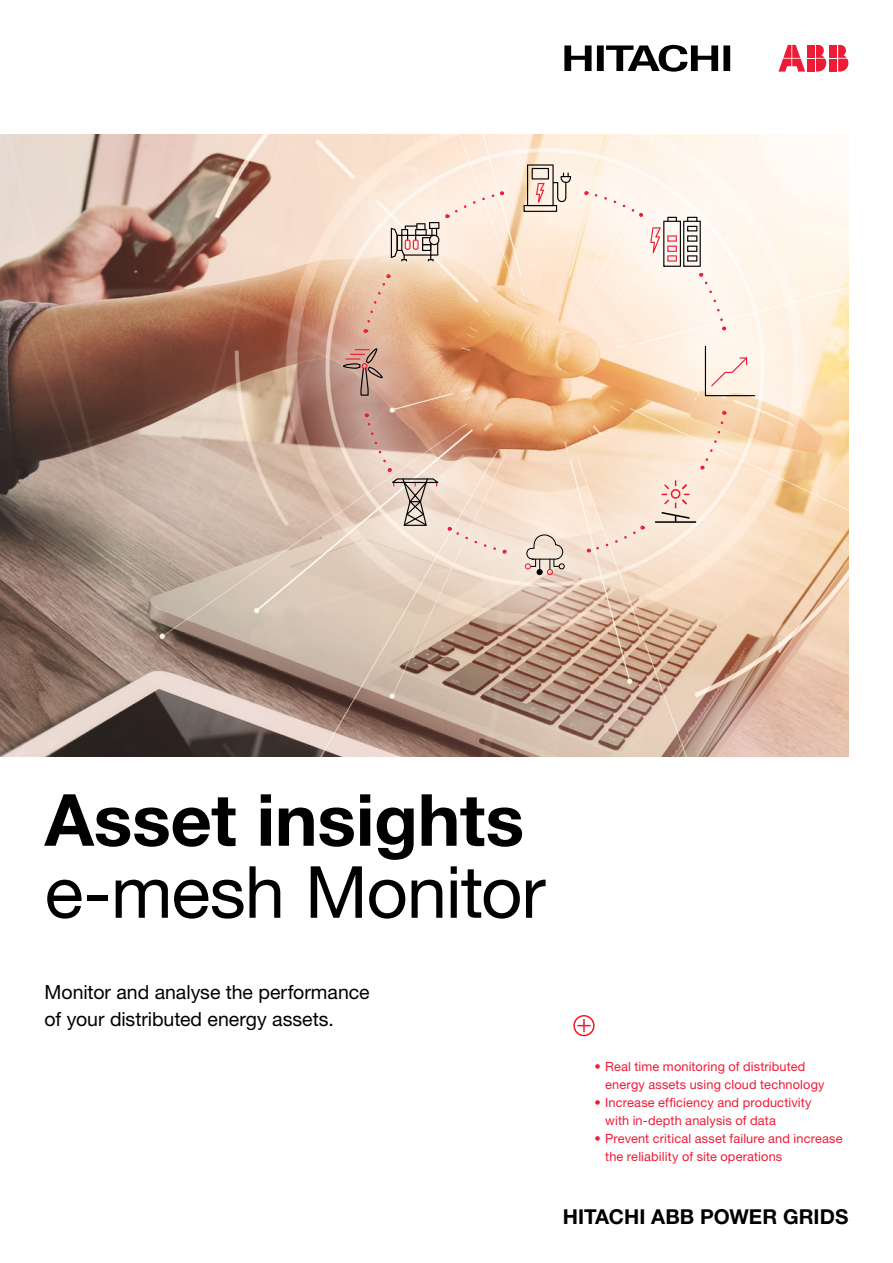
<style>
.page{position:relative;width:893px;height:1263px;background:#fff}
.page>*{position:absolute;margin:0;border:0;box-sizing:border-box;transform-origin:0 0}
.Engagement_Level_Hea{font:700 72px "Helvetica Neue LT Pro";letter-spacing:-.005em;color:#000}
.Engagement_Level_Hea-2{font:72px "Helvetica Neue LT Pro";letter-spacing:-.015em;color:#000}
.Information_Level_Su{font:700 20.55px "Helvetica Neue LT Pro";color:#000}
.Engagement_Level_Sub{font:19.5px/27px "Helvetica Neue LT Pro";letter-spacing:-.005em;color:#000}
.t1{font:12.75px/18px "Helvetica Neue LT Pro";letter-spacing:.01em;color:#ed1b35}
</style>
<div class="page">
<img style="left:0;top:135px;width:848px;height:621px">
<svg style="left:271px;top:134px;width:556px;height:513px;background:#edd1ba"></svg>
<svg style="left:448px;top:527px;width:58px;height:27px;background:#f3ded2"></svg>
<svg style="left:587px;top:526px;width:57px;height:26px"></svg>
<svg style="left:700px;top:411px;width:26px;height:59px;background:#f8dabf"></svg>
<div style="left:699px;top:273px;width:27px;height:57px;background:#fef7ef"></div>
<svg style="left:584px;top:191px;width:59px;height:26px"></svg>
<svg style="left:445px;top:191px;width:59px;height:27px;background:#fde8de"></svg>
<svg style="left:363px;top:274px;width:27px;height:59px;background:#e7bca2"></svg>
<svg style="left:365px;top:413px;width:27px;height:59px;background:#d1aba1"></svg>
<svg style="left:525px;top:534px;width:40px;height:41px;background:#d7c5b9"></svg>
<svg style="left:343px;top:348px;width:40px;height:48px;background:#bb9185"></svg>
<svg style="left:392px;top:478px;width:46px;height:48px;background:#c5b6ab"></svg>
<hr style="left:655px;top:521px;width:41px;height:2px;background:#000">
<svg style="left:661px;top:480px;width:29px;height:42px"></svg>
<svg style="left:705px;top:346px;width:50px;height:50px;background:#f3e4d9"></svg>
<svg style="left:650px;top:217px;width:51px;height:50px"></svg>
<svg style="left:523px;top:164px;width:48px;height:48px;background:#d4c2b5"></svg>
<svg style="left:391px;top:222px;width:48px;height:39px;background:#beaea7"></svg>
<svg style="left:573px;top:1015px;width:22px;height:21px"></svg>
<svg style="left:564px;top:45px;width:166px;height:27px"></svg>
<div style="left:829px;top:45px;width:8px;height:13px;background:#ed1b35"></div>
<div style="left:829px;top:59px;width:8px;height:13px;background:#ed1b35"></div>
<svg style="left:838px;top:45px;width:10px;height:27px"></svg>
<svg style="left:778px;top:45px;width:27px;height:27px"></svg>
<div style="left:807px;top:45px;width:8px;height:13px;background:#ed1b35"></div>
<div style="left:807px;top:59px;width:8px;height:13px;background:#ed1b35"></div>
<svg style="left:816px;top:45px;width:10px;height:27px"></svg>
<p class="Engagement_Level_Hea" style="left:45px;top:775px;width:481px">Asset insights</p>
<p class="Engagement_Level_Hea-2" style="left:45px;top:848px;width:502px">e-mesh Monitor</p>
<p class="Engagement_Level_Sub" style="left:45px;top:978px;width:327px">Monitor and analyse the performance of your distributed energy assets.</p>
<p class="t1" style="left:605px;top:1057px;width:221px;text-indent:-11px">• Real time monitoring of distributed energy assets using cloud technology</p>
<p class="t1" style="left:605px;top:1093px;width:208px;text-indent:-11px">• Increase efficiency and productivity with in-depth analysis of data</p>
<p class="t1" style="left:605px;top:1129px;width:239px;text-indent:-11px">• Prevent critical asset failure and increase the reliability of site operations</p>
<p class="Information_Level_Su" style="left:563px;top:1204px;width:287px">HITACHI ABB POWER GRIDS</p>
</div>
